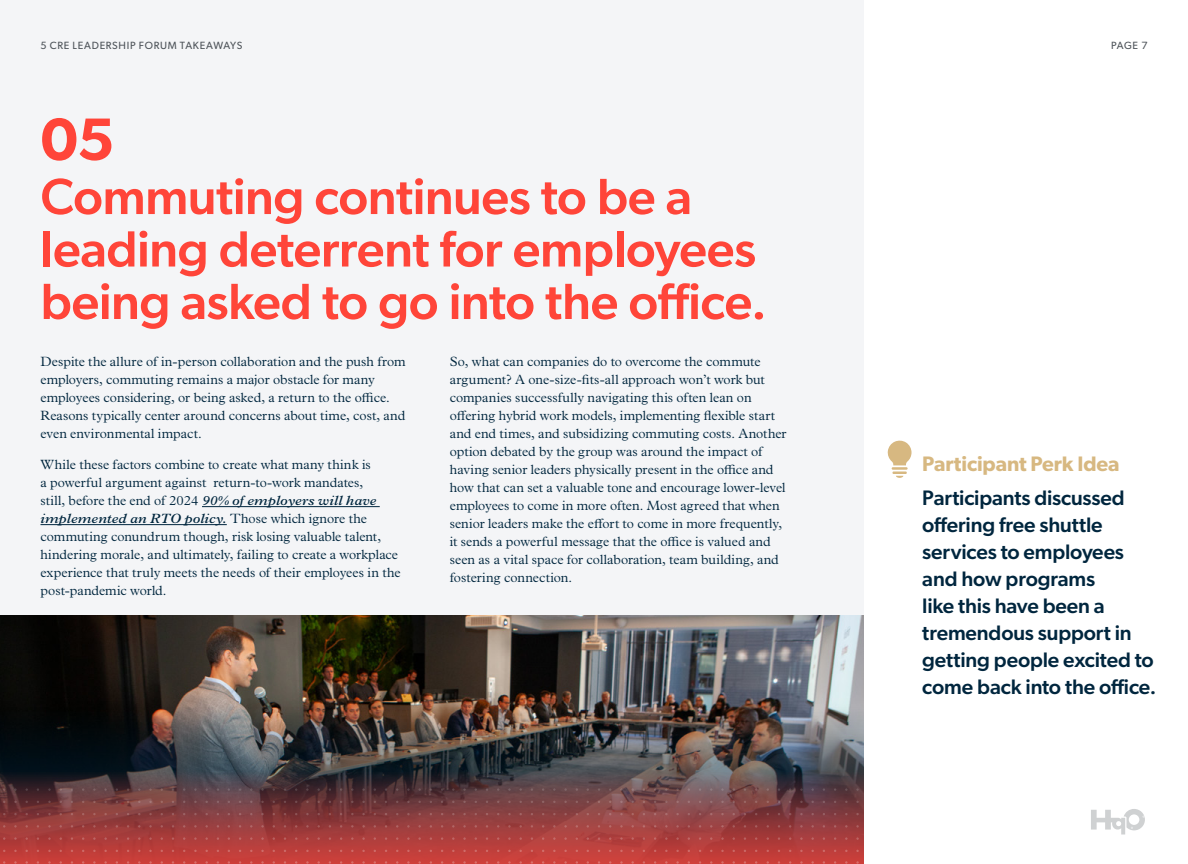
<style>
.page{position:relative;width:1188px;height:864px;background:#fff}
.page>*{position:absolute;margin:0;border:0;box-sizing:border-box;transform-origin:0 0}
.t1{font:600 60px "Gibson";color:#ff4539}
.t2{font:500 51px/52.5px "Gibson";letter-spacing:-.01em;color:#ff4539}
.t3{font:500 21px/27px "Gibson";letter-spacing:-.005em;color:#00263e}
.t4{font:600 21px "Gibson";letter-spacing:-.005em;color:#d7b881}
.t5{font:300 13.5px/18px "Plantin MT Pro";color:#00263e}
.t6{font:10.5px "Gibson";letter-spacing:.07em;color:#4c5258}
.s1{font-weight:600;font-style:italic}
</style>
<div class="page">
<div style="left:0;top:0;width:864px;height:864px;background:#f4f5f7"></div>
<img style="left:0;top:616px;width:864px;height:91px">
<img style="left:0;top:707px;width:864px;height:63px">
<svg style="left:0;top:770px;width:864px;height:18px;background:#453d43"></svg>
<svg style="left:1091px;top:809px;width:40px;height:26px"></svg>
<svg style="left:887px;top:440px;width:25px;height:38px"></svg>
<hr style="left:202px;top:506px;width:178px;height:1px;background:#00263e">
<hr style="left:40px;top:524px;width:187px;height:1px;background:#00263e">
<svg style="left:0;top:788px;width:864px;height:76px;background:#983f3f"></svg>
<p class="t6" style="left:40px;top:39px;width:203px">5 CRE LEADERSHIP FORUM TAKEAWAYS</p>
<p class="t6" style="left:1111px;top:39px;width:38px">PAGE 7</p>
<h1 class="t1" style="left:40px;top:103px;width:75px">05</h1>
<h2 class="t2" style="left:40px;top:169px;width:728px">Commuting continues to be a leading deterrent for employees being asked to go into the office.</h2>
<p class="t5" style="left:40px;top:352px;width:367px">Despite the allure of in-person collaboration and the push from employers, commuting remains a major obstacle for many employees considering, or being asked, a return to the office.<br>Reasons typically center around concerns about time, cost, and even environmental impact.</p>
<p class="t5" style="left:40px;top:456px;width:362px">While these factors combine to create what many think is<br>a powerful argument against return-to-work mandates,<br>still, before the end of 2024 <span class="s1">90% of employers will have implemented an RTO policy.</span> Those which ignore the commuting conundrum though, risk losing valuable talent, hindering morale, and ultimately, failing to create a workplace experience that truly meets the needs of their employees in the post-pandemic world.</p>
<p class="t5" style="left:450px;top:352px;width:338px">So, what can companies do to overcome the commute argument? A one-size-fits-all approach won’t work but companies successfully navigating this often lean on offering hybrid work models, implementing flexible start and end times, and subsidizing commuting costs. Another option debated by the group was around the impact of having senior leaders physically present in the office and how that can set a valuable tone and encourage lower-level employees to come in more often. Most agreed that when senior leaders make the effort to come in more frequently, it sends a powerful message that the office is valued and seen as a vital space for collaboration, team building, and fostering connection.</p>
<h3 class="t4" style="left:922px;top:452px;width:199px">Participant Perk Idea</h3>
<h3 class="t3" style="left:922px;top:484px;width:236px">Participants discussed offering free shuttle services to employees and how programs<br>like this have been a tremendous support in getting people excited to come back into the office.</h3>
</div>
